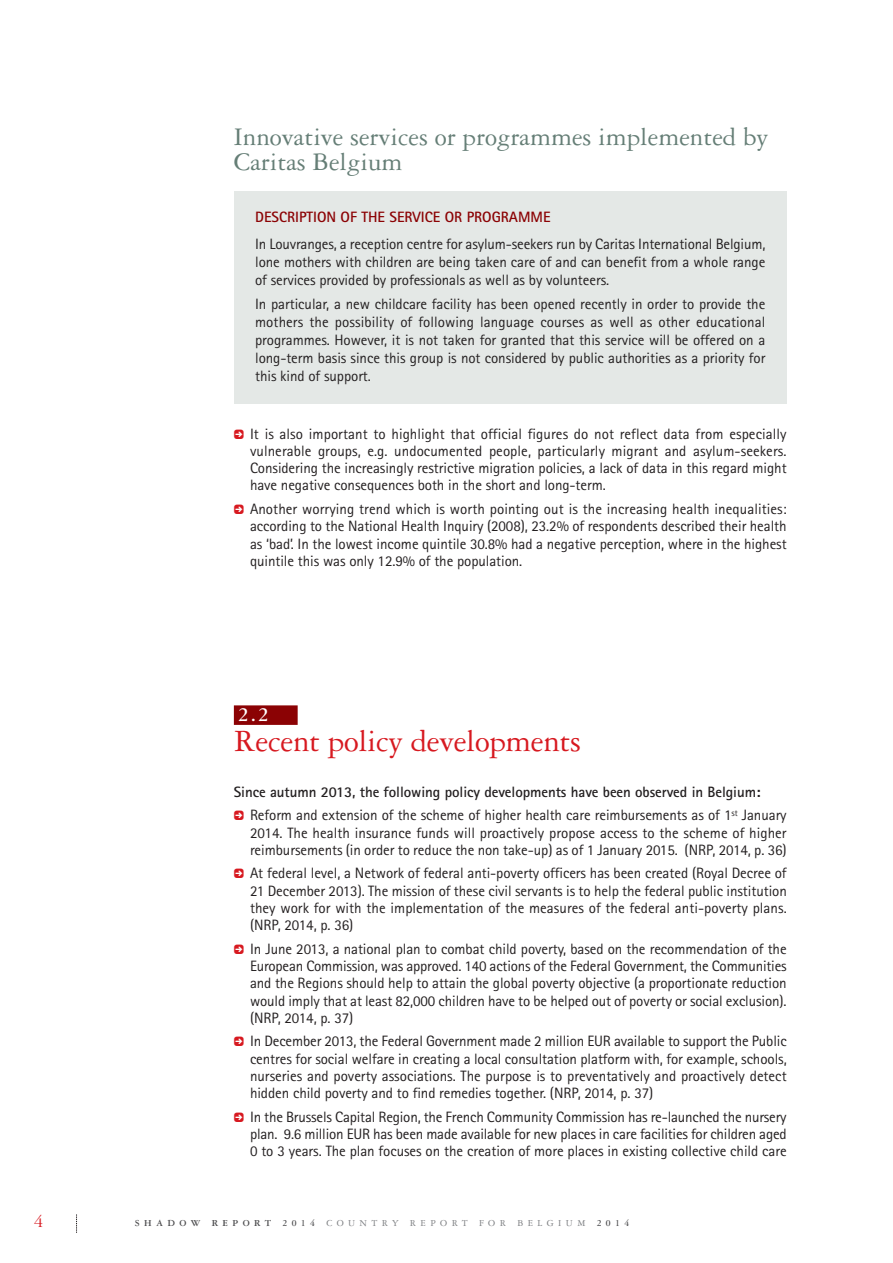
<style>
.page{position:relative;width:893px;height:1263px;background:#fff}
.page>*{position:absolute;margin:0;border:0;box-sizing:border-box;transform-origin:0 0}
.t1{font:33px "Garamond 3 LT Std";letter-spacing:-.01em;color:#d71920}
.t2{font:27px/25.5px "Garamond 3 LT Std";color:#657e76}
.t3{font:700 21px "Garamond 3 LT Std";color:#fff}
.t4{font:18px "Garamond 3 LT Std";color:#d71920}
.t5{font:15px/17.2px "Rotis Sans Serif";letter-spacing:-.005em;color:#231f20;text-align:justify}
.t6{font:700 15px "Rotis Sans Serif";color:#8b0204}
.t7{font:9.75px "Garamond 3 LT Std";letter-spacing:.45em;color:#808285}
.s1{font-family:"Click Bits Arrow Pods 1";font-size:13.5px;color:#d71920}
.s2{font-weight:700}
.s3{font-weight:700;color:#4c4c4e}
</style>
<div class="page">
<svg style="left:76px;top:1214px;width:1px;height:19px"></svg>
<div style="left:234px;top:705px;width:64px;height:20px;background:#8b0204"></div>
<div style="left:234px;top:191px;width:553px;height:213px;background:#e4e8e6"></div>
<h2 class="t2" style="left:234px;top:126px;width:536px">Innovative services or programmes implemented by<br>Caritas Belgium</h2>
<p class="t6" style="left:255px;top:212px;width:297px">DESCRIPTION OF THE SERVICE OR PROGRAMME</p>
<p class="t5" style="left:255px;top:236px;width:512px;line-height:18px">In Louvranges, a reception centre for asylum-seekers run by Caritas International Belgium, lone mothers with children are being taken care of and can benefit from a whole range of services provided by professionals as well as by volunteers.</p>
<p class="t5" style="left:255px;top:297px;width:512px;line-height:18px">In particular, a new childcare facility has been opened recently in order to provide the mothers the possibility of following language courses as well as other educational programmes. However, it is not taken for granted that this service will be offered on a long-term basis since this group is not considered by public authorities as a priority for this kind of support.</p>
<p class="t5" style="left:250px;top:426px;width:538px;text-indent:-16px"><span class="s1">5</span> It is also important to highlight that official figures do not reflect data from especially vulnerable groups, e.g. undocumented people, particularly migrant and asylum-seekers.<br>Considering the increasingly restrictive migration policies, a lack of data in this regard might have negative consequences both in the short and long-term.</p>
<p class="t5" style="left:250px;top:502px;width:538px;text-indent:-16px"><span class="s1">5</span> Another worrying trend which is worth pointing out is the increasing health inequalities: according to the National Health Inquiry (2008), 23.2% of respondents described their health as ‘bad’. In the lowest income quintile 30.8% had a negative perception, where in the highest quintile this was only 12.9% of the population.</p>
<h3 class="t3" style="left:238px;top:701px;width:32px">2.2</h3>
<h1 class="t1" style="left:234px;top:729px;width:349px">Recent policy developments</h1>
<p class="t5" style="left:234px;top:781px;width:554px;line-height:23.7px"><span class="s2">Since autumn 2013, the following policy developments have been observed in Belgium:<br></span><span class="s1">5</span> Reform and extension of the scheme of higher health care reimbursements as of 1<sup>st</sup> January</p>
<p class="t5" style="left:250px;top:825px;width:538px">2014. The health insurance funds will proactively propose access to the scheme of higher reimbursements (in order to reduce the non take-up) as of 1 January 2015. (NRP, 2014, p. 36)</p>
<p class="t5" style="left:250px;top:866px;width:538px;text-indent:-16px"><span class="s1">5</span> At federal level, a Network of federal anti-poverty officers has been created (Royal Decree of 21 December 2013). The mission of these civil servants is to help the federal public institution they work for with the implementation of the measures of the federal anti-poverty plans. (NRP, 2014, p. 36)</p>
<p class="t5" style="left:250px;top:941px;width:538px;text-indent:-16px"><span class="s1">5</span> In June 2013, a national plan to combat child poverty, based on the recommendation of the European Commission, was approved. 140 actions of the Federal Government, the Communities and the Regions should help to attain the global poverty objective (a proportionate reduction would imply that at least 82,000 children have to be helped out of poverty or social exclusion). (NRP, 2014, p. 37)</p>
<p class="t5" style="left:250px;top:1034px;width:538px;text-indent:-16px"><span class="s1">5</span> In December 2013, the Federal Government made 2 million EUR available to support the Public centres for social welfare in creating a local consultation platform with, for example, schools, nurseries and poverty associations. The purpose is to preventatively and proactively detect hidden child poverty and to find remedies together. (NRP, 2014, p. 37)</p>
<p class="t5" style="left:250px;top:1109px;width:538px;text-indent:-16px"><span class="s1">5</span> In the Brussels Capital Region, the French Community Commission has re-launched the nursery plan. 9.6 million EUR has been made available for new places in care facilities for children aged 0 to 3 years. The plan focuses on the creation of more places in existing collective child care</p>
<p class="t4" style="left:34px;top:1216px;width:10px">4</p>
<p class="t7" style="left:135px;top:1220px;width:496px"><span class="s3">SHADOW REPORT 2014</span> COUNTRY REPORT FOR BELGIUM <span class="s3">2014</span></p>
</div>
